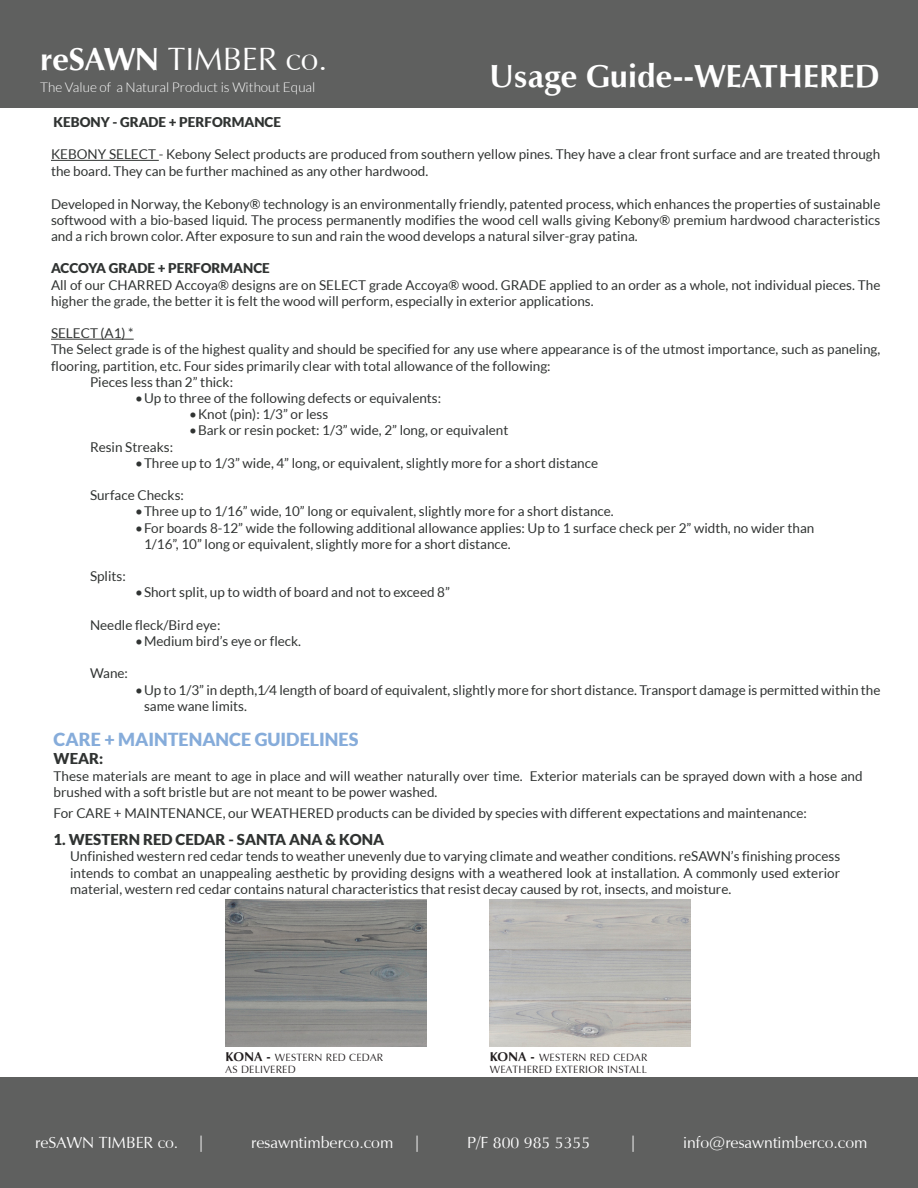
<style>
.page{position:relative;width:918px;height:1188px;background:#fff}
.page>*{position:absolute;margin:0;border:0;box-sizing:border-box;transform-origin:0 0}
.t1{font:700 33px "Vera Humana 95";color:#fff}
.t2{font:33px "Vera Humana 95";color:#fff}
.t3{font:900 18px "Lato";color:#86acda}
.t4{font:16.5px "Vera Humana 95";color:#fff}
.t5{font:900 15px "Lato";color:#303332}
.t6{font:13.5px/16.2px "Lato";color:#303332}
.t7{font:900 13.5px "Lato";color:#303332}
.t8{font:300 13.5px "Lato";color:#fff}
.t9{font:10.8px "Vera Humana 95";letter-spacing:.025em;color:#231f20}
.s1{font-weight:700}
.s2{font-weight:700;font-size:13.2px}
</style>
<div class="page">
<div style="left:0;top:1078px;width:918px;height:110px;background:#5f605f"></div>
<hr style="left:51px;top:160px;width:108px;height:1px;background:#303332">
<hr style="left:51px;top:339px;width:83px;height:1px;background:#303332">
<div style="left:0;top:0;width:918px;height:107px;background:#5f605f"></div>
<img style="left:226px;top:900px;width:201px;height:147px">
<img style="left:490px;top:900px;width:201px;height:147px">
<p class="t2" style="left:40px;top:39px;width:288px"><span class="s1">reSAWN</span> TIMBER co.</p>
<p class="t8" style="left:40px;top:80px;width:277px">The Value of a Natural Product is Without Equal</p>
<p class="t1" style="left:490px;top:56px;width:392px">Usage Guide--WEATHERED</p>
<p class="t7" style="left:54px;top:114px;width:229px">KEBONY - GRADE + PERFORMANCE</p>
<p class="t6" style="left:51px;top:146px;width:831px">KEBONY SELECT - Kebony Select products are produced from southern yellow pines. They have a clear front surface and are treated through the board. They can be further machined as any other hardwood.</p>
<p class="t6" style="left:51px;top:196px;width:831px;text-align:justify">Developed in Norway, the Kebony® technology is an environmentally friendly, patented process, which enhances the properties of sustainable softwood with a bio-based liquid. The process permanently modifies the wood cell walls giving Kebony® premium hardwood characteristics and a rich brown color. After exposure to sun and rain the wood develops a natural silver-gray patina.</p>
<p class="t7" style="left:51px;top:261px;width:220px">ACCOYA GRADE + PERFORMANCE</p>
<p class="t6" style="left:51px;top:277px;width:831px">All of our CHARRED Accoya® designs are on SELECT grade Accoya® wood. GRADE applied to an order as a whole, not individual pieces. The higher the grade, the better it is felt the wood will perform, especially in exterior applications.</p>
<p class="t6" style="left:51px;top:325px;width:84px">SELECT (A1) *</p>
<p class="t6" style="left:51px;top:341px;width:831px">The Select grade is of the highest quality and should be specified for any use where appearance is of the utmost importance, such as paneling, flooring, partition, etc. Four sides primarily clear with total allowance of the following:</p>
<p class="t6" style="left:90px;top:374px;width:145px">Pieces less than 2” thick:</p>
<p class="t6" style="left:135px;top:390px;width:308px">•Up to three of the following defects or equivalents:</p>
<p class="t6" style="left:189px;top:406px;width:141px">•Knot (pin): 1/3” or less</p>
<p class="t6" style="left:189px;top:422px;width:321px">•Bark or resin pocket: 1/3” wide, 2” long, or equivalent</p>
<p class="t6" style="left:90px;top:439px;width:85px">Resin Streaks:</p>
<p class="t6" style="left:135px;top:455px;width:465px">•Three up to 1/3” wide, 4” long, or equivalent, slightly more for a short distance</p>
<p class="t6" style="left:90px;top:487px;width:95px">Surface Checks:</p>
<p class="t6" style="left:135px;top:503px;width:480px">•Three up to 1/16” wide, 10” long or equivalent, slightly more for a short distance.</p>
<p class="t6" style="left:144px;top:520px;width:672px;text-indent:-9px">•For boards 8-12” wide the following additional allowance applies: Up to 1 surface check per 2” width, no wider than<br>1/16”, 10” long or equivalent, slightly more for a short distance.</p>
<p class="t6" style="left:90px;top:568px;width:37px">Splits:</p>
<p class="t6" style="left:135px;top:584px;width:317px">•Short split, up to width of board and not to exceed 8”</p>
<p class="t6" style="left:90px;top:617px;width:132px">Needle fleck/Bird eye:</p>
<p class="t6" style="left:135px;top:633px;width:168px">•Medium bird’s eye or fleck.</p>
<p class="t6" style="left:90px;top:665px;width:39px">Wane:</p>
<p class="t6" style="left:135px;top:682px;width:747px">•Up to 1/3” in depth,1⁄4 length of board of equivalent, slightly more for short distance. Transport damage is permitted within the</p>
<p class="t6" style="left:144px;top:698px;width:105px">same wane limits.</p>
<p class="t3" style="left:54px;top:729px;width:306px">CARE + MAINTENANCE GUIDELINES</p>
<p class="t5" style="left:54px;top:750px;width:51px">WEAR:</p>
<p class="t6" style="left:54px;top:768px;width:810px">These materials are meant to age in place and will weather naturally over time. Exterior materials can be sprayed down with a hose and brushed with a soft bristle but are not meant to be power washed.</p>
<p class="t6" style="left:54px;top:805px;width:755px">For CARE + MAINTENANCE, our WEATHERED products can be divided by species with different expectations and maintenance:</p>
<p class="t5" style="left:54px;top:830px;width:332px">1. WESTERN RED CEDAR - SANTA ANA &amp; KONA</p>
<p class="t6" style="left:70px;top:848px;width:772px;text-align:justify">Unfinished western red cedar tends to weather unevenly due to varying climate and weather conditions. reSAWN’s finishing process intends to combat an unappealing aesthetic by providing designs with a weathered look at installation. A commonly used exterior material, western red cedar contains natural characteristics that resist decay caused by rot, insects, and moisture.</p>
<p class="t9" style="left:226px;top:1051px;width:159px"><span class="s2">KONA -</span> WESTERN RED CEDAR</p>
<p class="t9" style="left:226px;top:1063px;width:72px">AS DELIVERED</p>
<p class="t9" style="left:490px;top:1051px;width:159px"><span class="s2">KONA -</span> WESTERN RED CEDAR</p>
<p class="t9" style="left:490px;top:1063px;width:159px">WEATHERED EXTERIOR INSTALL</p>
<p class="t4" style="left:35px;top:1133px;width:172px">reSAWN TIMBER co. |</p>
<p class="t4" style="left:251px;top:1133px;width:172px">resawntimberco.com |</p>
<p class="t4" style="left:467px;top:1133px;width:125px">P/F 800 985 5355</p>
<p class="t4" style="left:629px;top:1133px;width:10px">|</p>
<p class="t4" style="left:683px;top:1133px;width:186px">info@resawntimberco.com</p>
</div>
